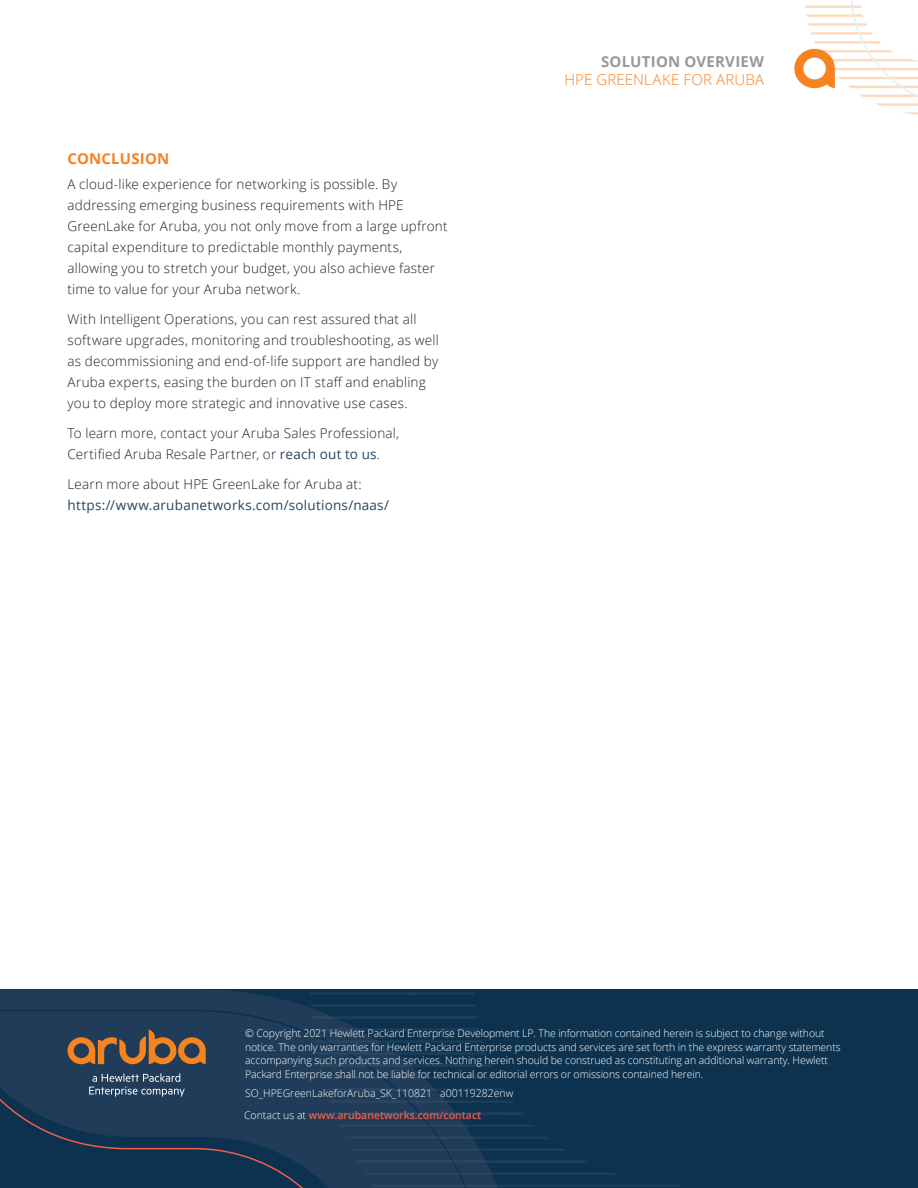
<style>
.page{position:relative;width:918px;height:1188px;background:#fff}
.page>*{position:absolute;margin:0;border:0;box-sizing:border-box;transform-origin:0 0}
.t1{font:300 15px "Open Sans";letter-spacing:.01em;color:#f58320}
.t2{font:700 15px "Open Sans";letter-spacing:.015em;color:#999899}
.t3{font:700 15px "Open Sans";letter-spacing:.015em;color:#f58320}
.t4{font:300 13.5px/21px "Open Sans";letter-spacing:.015em;color:#231f20}
.t5{font:13.5px "Open Sans";letter-spacing:.015em;color:#234661}
.t6{font:300 10.5px/13.5px "Open Sans";letter-spacing:-.01em;color:#fff}
.s1{font-weight:400;color:#234661}
.s2{font-weight:600;color:#f15e4d}
</style>
<div class="page">
<div style="left:0;top:990px;width:918px;height:198px;background:#0c3250"></div>
<svg style="left:0;top:990px;width:497px;height:198px;fill:#203c59"></svg>
<svg style="left:0;top:1009px;width:490px;height:179px"></svg>
<svg style="left:794px;top:0;width:124px;height:115px"></svg>
<hr style="left:358px;top:1184px;width:51px;height:3px;background:#49677c">
<hr style="left:358px;top:1172px;width:51px;height:3px;background:#49677c">
<hr style="left:358px;top:1162px;width:51px;height:1px;background:#49677c">
<hr style="left:317px;top:1136px;width:92px;height:3px;background:#49677c">
<hr style="left:317px;top:1124px;width:92px;height:3px;background:#49677c">
<hr style="left:317px;top:1148px;width:92px;height:3px;background:#49677c">
<hr style="left:317px;top:1160px;width:92px;height:2px;background:#49677c">
<hr style="left:317px;top:1088px;width:92px;height:3px;background:#49677c">
<hr style="left:317px;top:1076px;width:92px;height:3px;background:#49677c">
<hr style="left:317px;top:1100px;width:92px;height:3px;background:#49677c">
<hr style="left:317px;top:1112px;width:92px;height:3px;background:#49677c">
<svg style="left:312px;top:1040px;width:5px;height:3px"></svg>
<svg style="left:312px;top:1028px;width:5px;height:3px"></svg>
<svg style="left:312px;top:1052px;width:5px;height:3px"></svg>
<svg style="left:312px;top:1064px;width:5px;height:3px"></svg>
<hr style="left:317px;top:1040px;width:92px;height:3px;background:#49677c">
<hr style="left:317px;top:1028px;width:92px;height:3px;background:#49677c">
<hr style="left:317px;top:1052px;width:92px;height:3px;background:#49677c">
<hr style="left:317px;top:1064px;width:92px;height:3px;background:#49677c">
<hr style="left:317px;top:1018px;width:92px;height:1px;background:#49677c">
<svg style="left:310px;top:990px;width:8px;height:5px"></svg>
<svg style="left:310px;top:1004px;width:7px;height:3px"></svg>
<svg style="left:310px;top:1016px;width:8px;height:3px"></svg>
<hr style="left:317px;top:992px;width:92px;height:3px;background:#49677c">
<hr style="left:317px;top:990px;width:92px;height:1px;background:#49677c">
<hr style="left:317px;top:1004px;width:92px;height:3px;background:#49677c">
<hr style="left:317px;top:1016px;width:92px;height:2px;background:#49677c">
<hr style="left:409px;top:1184px;width:91px;height:3px;background:#49677c">
<hr style="left:409px;top:1172px;width:91px;height:3px;background:#49677c">
<hr style="left:409px;top:1162px;width:91px;height:1px;background:#49677c">
<hr style="left:409px;top:1136px;width:91px;height:3px;background:#49677c">
<hr style="left:409px;top:1124px;width:91px;height:3px;background:#49677c">
<hr style="left:409px;top:1148px;width:91px;height:3px;background:#49677c">
<hr style="left:409px;top:1160px;width:91px;height:2px;background:#49677c">
<hr style="left:409px;top:1088px;width:91px;height:3px;background:#49677c">
<hr style="left:409px;top:1076px;width:91px;height:3px;background:#49677c">
<hr style="left:409px;top:1100px;width:91px;height:3px;background:#49677c">
<hr style="left:409px;top:1112px;width:91px;height:3px;background:#49677c">
<hr style="left:409px;top:1040px;width:91px;height:3px;background:#49677c">
<hr style="left:409px;top:1028px;width:91px;height:3px;background:#49677c">
<hr style="left:409px;top:1052px;width:91px;height:3px;background:#49677c">
<hr style="left:409px;top:1064px;width:91px;height:3px;background:#49677c">
<hr style="left:409px;top:1018px;width:91px;height:1px;background:#49677c">
<hr style="left:409px;top:992px;width:68px;height:3px;background:#49677c">
<hr style="left:409px;top:990px;width:68px;height:1px;background:#49677c">
<hr style="left:409px;top:1004px;width:68px;height:3px;background:#49677c">
<hr style="left:409px;top:1016px;width:68px;height:2px;background:#49677c">
<hr style="left:500px;top:1184px;width:91px;height:3px;background:#49677c">
<hr style="left:500px;top:1172px;width:91px;height:3px;background:#49677c">
<hr style="left:500px;top:1162px;width:91px;height:1px;background:#49677c">
<hr style="left:500px;top:1136px;width:86px;height:3px;background:#49677c">
<hr style="left:500px;top:1124px;width:86px;height:3px;background:#49677c">
<hr style="left:500px;top:1148px;width:86px;height:3px;background:#49677c">
<hr style="left:500px;top:1160px;width:86px;height:2px;background:#49677c">
<hr style="left:500px;top:1088px;width:86px;height:3px;background:#49677c">
<hr style="left:500px;top:1081px;width:86px;height:1px;background:#49677c">
<hr style="left:500px;top:1100px;width:86px;height:3px;background:#49677c">
<hr style="left:500px;top:1112px;width:86px;height:3px;background:#49677c">
<hr style="left:591px;top:1184px;width:90px;height:3px;background:#49677c">
<hr style="left:591px;top:1172px;width:90px;height:3px;background:#49677c">
<hr style="left:591px;top:1187px;width:90px;height:1px;background:#49677c">
<hr style="left:591px;top:1164px;width:90px;height:1px;background:#49677c">
<svg style="left:89px;top:1073px;width:96px;height:24px;background:#485f76"></svg>
<svg style="left:67px;top:1029px;width:139px;height:35px;background:#755842"></svg>
<p class="t3" style="left:68px;top:148px;width:103px">CONCLUSION</p>
<p class="t4" style="left:68px;top:173px;width:382px">A cloud-like experience for networking is possible. By addressing emerging business requirements with HPE GreenLake for Aruba, you not only move from a large upfront capital expenditure to predictable monthly payments, allowing you to stretch your budget, you also achieve faster time to value for your Aruba network.</p>
<p class="t4" style="left:68px;top:308px;width:373px">With Intelligent Operations, you can rest assured that all software upgrades, monitoring and troubleshooting, as well as decommissioning and end-of-life support are handled by Aruba experts, easing the burden on IT staff and enabling you to deploy more strategic and innovative use cases.</p>
<p class="t4" style="left:68px;top:422px;width:333px">To learn more, contact your Aruba Sales Professional,<br>Certified Aruba Resale Partner, or <span class="s1">reach out to us</span>.</p>
<p class="t4" style="left:68px;top:473px;width:296px">Learn more about HPE GreenLake for Aruba at:</p>
<p class="t5" style="left:68px;top:496px;width:323px">https://www.arubanetworks.com/solutions/naas/</p>
<p class="t2" style="left:601px;top:51px;width:165px">SOLUTION OVERVIEW</p>
<p class="t1" style="left:564px;top:69px;width:201px">HPE GREENLAKE FOR ARUBA</p>
<p class="t6" style="left:245px;top:1027px;width:597px">© Copyright 2021 Hewlett Packard Enterprise Development LP. The information contained herein is subject to change without notice. The only warranties for Hewlett Packard Enterprise products and services are set forth in the express warranty statements accompanying such products and services. Nothing herein should be construed as constituting an additional warranty. Hewlett Packard Enterprise shall not be liable for technical or editorial errors or omissions contained herein.</p>
<p class="t6" style="left:244px;top:1081px;width:271px;line-height:22.5px">SO_HPEGreenLakeforAruba_SK_110821 a00119282enw<br>Contact us at <span class="s2">www.arubanetworks.com/contact</span></p>
</div>
